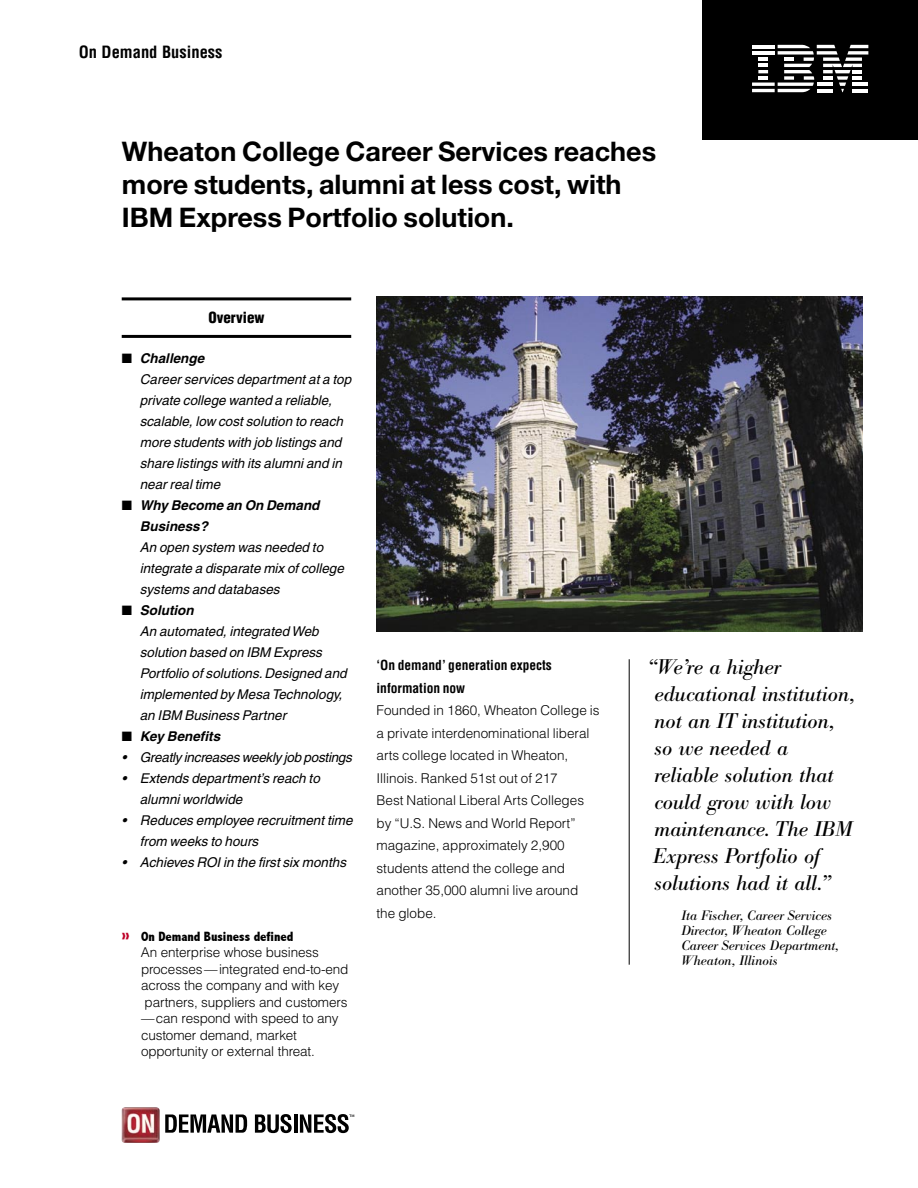
<style>
.page{position:relative;width:918px;height:1188px;background:#fff}
.page>*{position:absolute;margin:0;border:0;box-sizing:border-box;transform-origin:0 0}
.t1{font:700 27px/33px "Helvetica Neue";color:#000}
.t2{font:italic 21px/27px "Bodoni Berthold BQ";color:#000}
.t3{font:700 condensed 16.5px "Helvetica";color:#000}
.t4{font:900 condensed 15px "Helvetica";color:#000}
.Overview{font:italic 13.5px/21px "Helvetica";color:#000}
.Helvetica_Text{font:300 13.5px/22.5px "Helvetica";color:#000}
.QuoteName{font:italic 13.5px/15px "Bodoni Berthold BQ";color:#000}
.Overview-2{font:italic 700 13.5px/21px "Helvetica";color:#000}
.Texthead{font:700 condensed 13.5px/22.5px "Helvetica";color:#000}
.Overview-3{font:italic 13.5px "Helvetica";letter-spacing:-.02em;color:#000}
.t5{font:800 condensed 13.5px "Abadi";color:#000}
.s1{font-size:21px;color:#be0027}
</style>
<div class="page">
<div style="left:702px;top:0;width:216px;height:140px;background:#000"></div>
<svg style="left:752px;top:45px;width:116px;height:47px"></svg>
<hr style="left:817px;top:89px;width:16px;height:3px;background:#fff">
<hr style="left:752px;top:89px;width:23px;height:3px;background:#fff">
<hr style="left:122px;top:297px;width:229px;height:3px;background:#000">
<hr style="left:122px;top:335px;width:229px;height:3px;background:#000">
<hr style="left:629px;top:659px;width:1px;height:306px;background:#000">
<img style="left:122px;top:1107px;width:38px;height:36px">
<svg style="left:165px;top:1114px;width:82px;height:19px"></svg>
<svg style="left:255px;top:1114px;width:37px;height:19px"></svg>
<hr style="left:294px;top:1114px;width:3px;height:19px;background:#000">
<svg style="left:300px;top:1114px;width:54px;height:19px"></svg>
<img style="left:377px;top:297px;width:485px;height:334px">
<p class="t3" style="left:79px;top:41px;width:145px">On Demand Business</p>
<p class="t1" style="left:122px;top:134px;width:536px">Wheaton College Career Services reaches more students, alumni at less cost, with<br>IBM Express Portfolio solution.</p>
<p class="t4" style="left:208px;top:308px;width:58px">Overview</p>
<p class="Overview-2" style="left:122px;top:347px;width:84px">■ Challenge</p>
<p class="Overview" style="left:140px;top:368px;width:213px">Career services department at a top private college wanted a reliable, scalable, low cost solution to reach more students with job listings and share listings with its alumni and in near real time</p>
<p class="Overview-2" style="left:140px;top:494px;width:181px;text-indent:-18px">■ Why Become an On Demand<br>Business?</p>
<p class="Overview" style="left:140px;top:536px;width:206px">An open system was needed to integrate a disparate mix of college systems and databases</p>
<p class="Overview-2" style="left:122px;top:599px;width:74px">■ Solution</p>
<p class="Overview" style="left:140px;top:620px;width:209px">An automated, integrated Web solution based on IBM Express<br>Portfolio of solutions. Designed and implemented by Mesa Technology, an IBM Business Partner</p>
<p class="Overview-2" style="left:122px;top:725px;width:100px">■ Key Benefits</p>
<p class="Overview-3" style="left:122px;top:749px;width:232px">• Greatly increases weekly job postings</p>
<p class="Overview" style="left:140px;top:767px;width:182px;text-indent:-18px">• Extends department’s reach to alumni worldwide</p>
<p class="Overview" style="left:140px;top:809px;width:214px;text-indent:-18px">• Reduces employee recruitment time from weeks to hours</p>
<p class="Overview" style="left:122px;top:851px;width:226px">• Achieves ROI in the first six months</p>
<p class="t5" style="left:122px;top:929px;width:173px"><span class="s1">»</span> On Demand Business defined</p>
<p class="Helvetica_Text" style="left:141px;top:944px;width:209px;line-height:16.5px">An enterprise whose business processes — integrated end-to-end across the company and with key partners, suppliers and customers</p>
<p class="Helvetica_Text" style="left:141px;top:1010px;width:199px;line-height:16.5px">— can respond with speed to any customer demand, market opportunity or external threat.</p>
<p class="Texthead" style="left:377px;top:654px;width:177px">‘On demand’ generation expects information now</p>
<p class="Helvetica_Text" style="left:377px;top:699px;width:225px">Founded in 1860, Wheaton College is a private interdenominational liberal arts college located in Wheaton,<br>Illinois. Ranked 51st out of 217<br>Best National Liberal Arts Colleges by “U.S. News and World Report” magazine, approximately 2,900 students attend the college and another 35,000 alumni live around the globe.</p>
<p class="t2" style="left:647px;top:654px;width:209px">“We’re a higher educational institution, not an IT institution,<br>so we needed a<br>reliable solution that could grow with low maintenance. The IBM<br>Express Portfolio of solutions had it all.”</p>
<p class="QuoteName" style="left:681px;top:908px;width:159px">Ita Fischer, Career Services<br>Director, Wheaton College<br>Career Services Department,<br>Wheaton, Illinois</p>
</div>
